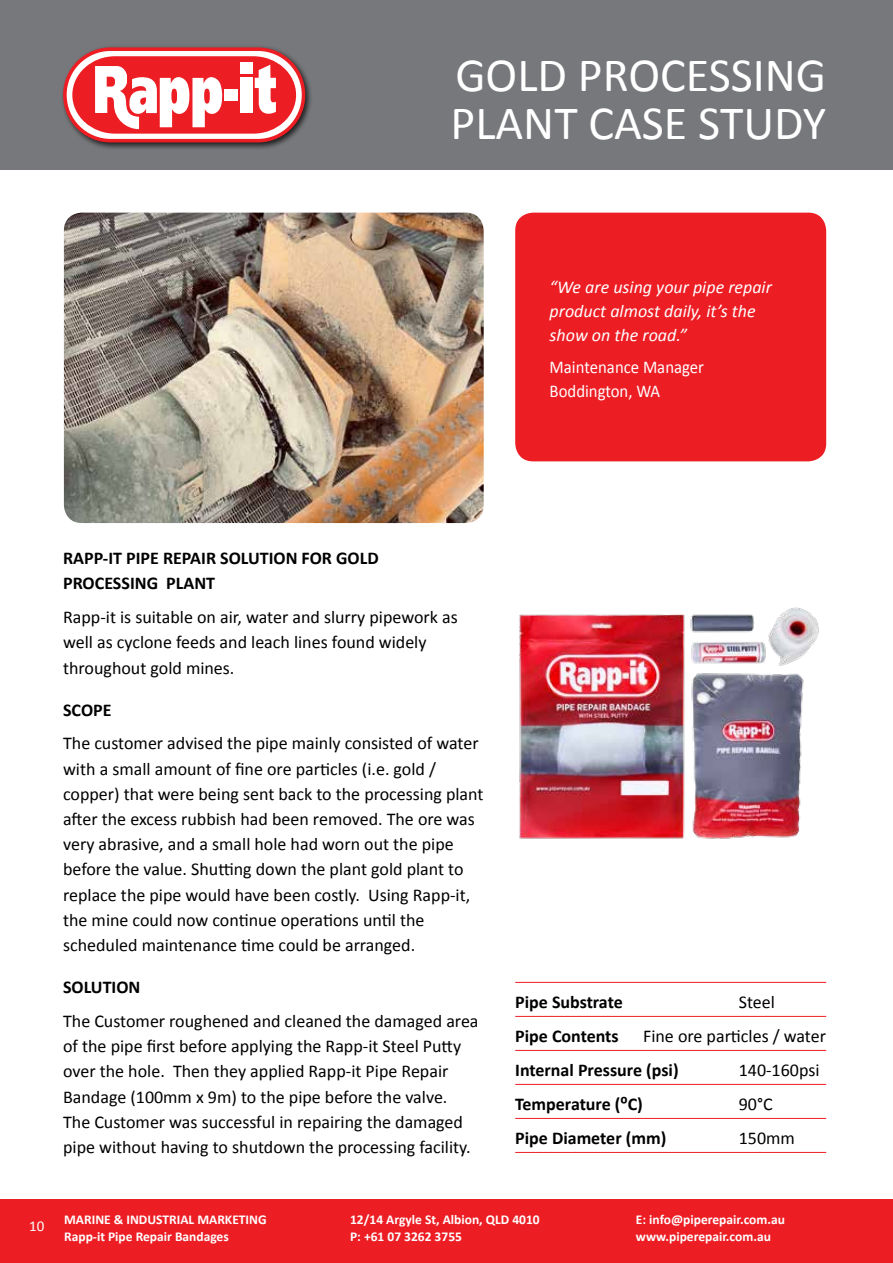
<style>
.page{position:relative;width:893px;height:1263px;background:#fff}
.page>*{position:absolute;margin:0;border:0;box-sizing:border-box;transform-origin:0 0}
.t1{font:48px/48px "Calibri";color:#fff}
.t2{font:18px/25.2px "Calibri";color:#000}
.t3{font:700 18px/25.2px "Calibri";color:#000}
.t4{font:italic 18px/24px "Calibri";color:#fff}
.t5{font:18px/24px "Calibri";color:#fff;scale:.93 1}
.t6{font:15px "Calibri";color:#fff}
.t7{font:700 13.5px/16.5px "Calibri";color:#fff}
</style>
<div class="page">
<div style="left:0;top:1199px;width:893px;height:64px;background:#ed1d24"></div>
<div style="left:0;top:0;width:893px;height:169px;background:#77787b"></div>
<div style="left:515px;top:213px;width:311px;height:248px;background:#ed1d24;border-radius:18px"></div>
<img style="left:519px;top:607px;width:300px;height:232px">
<div style="left:60px;top:45px;width:253px;height:105px;background:#000;opacity:.75"></div>
<div style="left:65px;top:49px;width:239px;height:92px;background:#fff;border-radius:46px"></div>
<div style="left:63px;top:47px;width:242px;height:95px;border:4px solid #ed1d24;border-radius:46px"></div>
<svg style="left:72px;top:56px;width:224px;height:78px"></svg>
<div style="left:171px;top:89px;width:6px;height:15px;background:#ed1d24;border-radius:50%"></div>
<div style="left:204px;top:89px;width:6px;height:15px;background:#ed1d24;border-radius:50%"></div>
<hr style="left:515px;top:982px;width:311px;height:1px;background:#ed1d24">
<hr style="left:515px;top:1016px;width:311px;height:1px;background:#ed1d24">
<hr style="left:515px;top:1050px;width:311px;height:1px;background:#ed1d24">
<hr style="left:515px;top:1084px;width:311px;height:1px;background:#ed1d24">
<hr style="left:515px;top:1118px;width:311px;height:1px;background:#ed1d24">
<hr style="left:515px;top:1152px;width:311px;height:1px;background:#ed1d24">
<img style="left:64px;top:213px;width:420px;height:310px">
<h1 class="t1" style="left:451px;top:49px;width:377px">GOLD PROCESSING<br>PLANT CASE STUDY</h1>
<p class="t4" style="left:550px;top:274px;width:224px">“We are using your pipe repair product almost daily, it’s the show on the road.”</p>
<p class="t5" style="left:550px;top:354px;width:168px">Maintenance Manager<br>Boddington, WA</p>
<p class="t3" style="left:63px;top:545px;width:317px">RAPP-IT PIPE REPAIR SOLUTION FOR GOLD<br>PROCESSING PLANT</p>
<p class="t2" style="left:63px;top:604px;width:396px">Rapp-it is suitable on air, water and slurry pipework as well as cyclone feeds and leach lines found widely throughout gold mines.</p>
<p class="t3" style="left:63px;top:696px;width:50px">SCOPE</p>
<p class="t2" style="left:63px;top:730px;width:422px">The customer advised the pipe mainly consisted of water with a small amount of fine ore particles (i.e. gold / copper) that were being sent back to the processing plant after the excess rubbish had been removed. The ore was very abrasive, and a small hole had worn out the pipe before the value. Shutting down the plant gold plant to replace the pipe would have been costly. Using Rapp-it, the mine could now continue operations until the scheduled maintenance time could be arranged.</p>
<p class="t3" style="left:63px;top:974px;width:79px">SOLUTION</p>
<p class="t2" style="left:63px;top:1007px;width:417px">The Customer roughened and cleaned the damaged area of the pipe first before applying the Rapp-it Steel Putty over the hole. Then they applied Rapp-it Pipe Repair Bandage (100mm x 9m) to the pipe before the valve.<br>The Customer was successful in repairing the damaged pipe without having to shutdown the processing facility.</p>
<p class="t3" style="left:515px;top:988px;width:109px">Pipe Substrate</p>
<p class="t2" style="left:739px;top:988px;width:38px">Steel</p>
<p class="t3" style="left:515px;top:1022px;width:105px">Pipe Contents</p>
<p class="t2" style="left:643px;top:1022px;width:184px">Fine ore particles / water</p>
<p class="t3" style="left:515px;top:1056px;width:165px">Internal Pressure (psi)</p>
<p class="t2" style="left:739px;top:1056px;width:82px">140-160psi</p>
<p class="t3" style="left:515px;top:1090px;width:129px">Temperature (⁰C)</p>
<p class="t2" style="left:739px;top:1090px;width:35px">90°C</p>
<p class="t3" style="left:515px;top:1124px;width:153px">Pipe Diameter (mm)</p>
<p class="t2" style="left:739px;top:1124px;width:58px">150mm</p>
<p class="t6" style="left:29px;top:1217px;width:17px">10</p>
<p class="t7" style="left:64px;top:1211px;width:204px">MARINE &amp; INDUSTRIAL MARKETING<br>Rapp-it Pipe Repair Bandages</p>
<p class="t7" style="left:350px;top:1211px;width:191px">12/14 Argyle St, Albion, QLD 4010<br>P: +61 07 3262 3755</p>
<p class="t7" style="left:636px;top:1211px;width:151px">E: info@piperepair.com.au www.piperepair.com.au</p>
</div>
